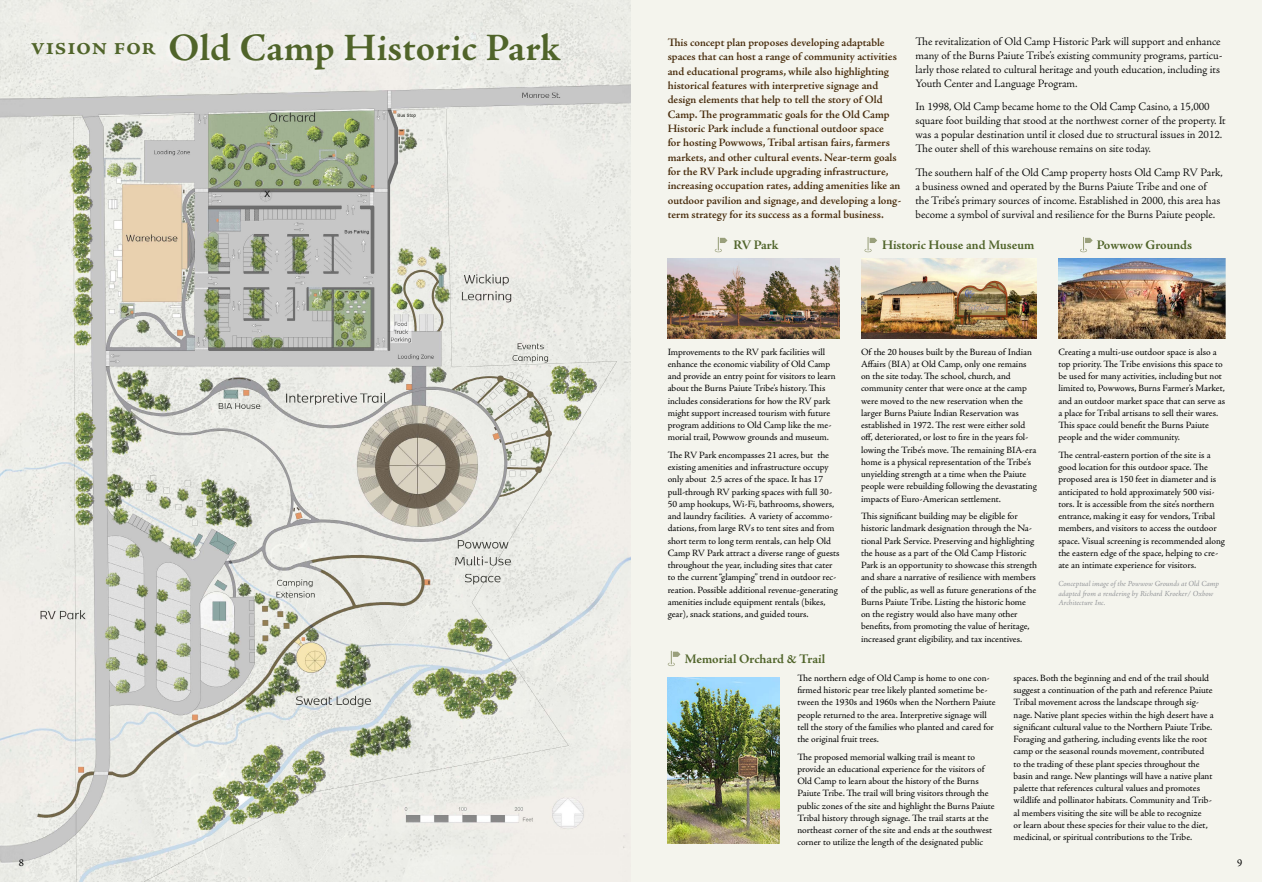
<style>
.page{position:relative;width:1262px;height:882px;background:#f4f4ed}
.page>*{position:absolute;margin:0;border:0;box-sizing:border-box;transform-origin:0 0}
.biggums{font:700 39.02px "Adobe Jenson Pro";letter-spacing:.005em;color:#50642a}
.biggums-2{font:600 26.25px "Adobe Jenson Pro";letter-spacing:.01em;color:#50642a}
.Heading_3{font:700 13.12px "Adobe Jenson Pro";letter-spacing:-.005em;color:#50642a}
.intro_paras{font:300 11.38px/14px "Adobe Jenson Pro";letter-spacing:-.005em;color:#000}
.intro_paras-2{font:600 11.38px/14.3px "Adobe Jenson Pro";letter-spacing:.005em;color:#472b0b}
.t1{font:10.5px "Adobe Jenson Pro";color:#000}
.littley_paragraphs{font:9.62px/12.2px "Adobe Jenson Pro";letter-spacing:-.005em;color:#000}
.t2{font:italic 7.88px/9.5px "Adobe Jenson Pro";letter-spacing:-.005em;color:#939598}
</style>
<div class="page">
<img style="left:0;top:0;width:631px;height:882px">
<div style="left:163px;top:30px;width:401px;height:47px;background:#eeeeea"></div>
<img style="left:668px;top:678px;width:111px;height:166px">
<img style="left:668px;top:258px;width:171px;height:80px">
<svg style="left:715px;top:237px;width:12px;height:15px"></svg>
<img style="left:861px;top:258px;width:176px;height:80px">
<svg style="left:864px;top:237px;width:13px;height:15px"></svg>
<img style="left:1058px;top:258px;width:167px;height:80px">
<svg style="left:1080px;top:237px;width:12px;height:15px"></svg>
<svg style="left:668px;top:651px;width:12px;height:15px"></svg>
<p class="biggums-2" style="left:31px;top:31px;width:127px">vision for</p>
<p class="biggums" style="left:169px;top:25px;width:394px">Old Camp Historic Park</p>
<p class="intro_paras" style="left:915px;top:35px;width:308px">The revitalization of Old Camp Historic Park will support and enhance many of the Burns Paiute Tribe’s existing community programs, particu&shy;larly those related to cultural heritage and youth education, including its Youth Center and Language Program.</p>
<p class="intro_paras" style="left:915px;top:100px;width:312px">In 1998, Old Camp became home to the Old Camp Casino, a 15,000 square foot building that stood at the northwest corner of the property. It was a popular destination until it closed due to structural issues in 2012.<br>The outer shell of this warehouse remains on site today.</p>
<p class="intro_paras" style="left:915px;top:166px;width:309px">The southern half of the Old Camp property hosts Old Camp RV Park, a business owned and operated by the Burns Paiute Tribe and one of<br>the Tribe’s primary sources of income. Established in 2000, this area has become a symbol of survival and resilience for the Burns Paiute people.</p>
<p class="intro_paras-2" style="left:668px;top:35px;width:235px">This concept plan proposes developing adaptable spaces that can host a range of community activities and educational programs, while also highlighting historical features with interpretive signage and design elements that help to tell the story of Old Camp. The programmatic goals for the Old Camp Historic Park include a functional outdoor space<br>for hosting Powwows, Tribal artisan fairs, farmers markets, and other cultural events. Near-term goals for the RV Park include upgrading infrastructure, increasing occupation rates, adding amenities like an outdoor pavilion and signage, and developing a long&shy;term strategy for its success as a formal business.</p>
<p class="Heading_3" style="left:733px;top:238px;width:47px">RV Park</p>
<p class="Heading_3" style="left:882px;top:238px;width:154px">Historic House and Museum</p>
<p class="Heading_3" style="left:1096px;top:238px;width:97px">Powwow Grounds</p>
<p class="littley_paragraphs" style="left:668px;top:346px;width:169px">Improvements to the RV park facilities will enhance the economic viability of Old Camp and provide an entry point for visitors to learn about the Burns Paiute Tribe’s history. This includes considerations for how the RV park might support increased tourism with future program additions to Old Camp like the me&shy;morial trail, Powwow grounds and museum.</p>
<p class="littley_paragraphs" style="left:668px;top:449px;width:173px">The RV Park encompasses 21 acres, but the existing amenities and infrastructure occupy only about 2.5 acres of the space. It has 17 pull-through RV parking spaces with full 30- 50 amp hookups, Wi-Fi, bathrooms, showers, and laundry facilities. A variety of accommo&shy;dations, from large RVs to tent sites and from short term to long term rentals, can help Old Camp RV Park attract a diverse range of guests throughout the year, including sites that cater to the current “glamping” trend in outdoor rec&shy;reation. Possible additional revenue-generating amenities include equipment rentals (bikes, gear), snack stations, and guided tours.</p>
<p class="Heading_3" style="left:685px;top:652px;width:142px">Memorial Orchard &amp; Trail</p>
<p class="littley_paragraphs" style="left:861px;top:346px;width:177px">Of the 20 houses built by the Bureau of Indian Affairs (BIA) at Old Camp, only one remains on the site today. The school, church, and community center that were once at the camp were moved to the new reservation when the larger Burns Paiute Indian Reservation was established in 1972. The rest were either sold off, deteriorated, or lost to fire in the years fol&shy;lowing the Tribe’s move. The remaining BIA-era home is a physical representation of the Tribe’s unyielding strength at a time when the Paiute people were rebuilding following the devastating impacts of Euro-American settlement.</p>
<p class="littley_paragraphs" style="left:861px;top:510px;width:177px">This significant building may be eligible for historic landmark designation through the Na&shy;tional Park Service. Preserving and highlighting the house as a part of the Old Camp Historic Park is an opportunity to showcase this strength and share a narrative of resilience with members of the public, as well as future generations of the Burns Paiute Tribe. Listing the historic home on the registry would also have many other benefits, from promoting the value of heritage, increased grant eligibility, and tax incentives.</p>
<p class="littley_paragraphs" style="left:1058px;top:346px;width:168px">Creating a multi-use outdoor space is also a top priority. The Tribe envisions this space to be used for many activities, including but not limited to, Powwows, Burns Farmer’s Market, and an outdoor market space that can serve as a place for Tribal artisans to sell their wares.<br>This space could benefit the Burns Paiute people and the wider community.</p>
<p class="littley_paragraphs" style="left:1058px;top:449px;width:168px">The central-eastern portion of the site is a good location for this outdoor space. The proposed area is 150 feet in diameter and is anticipated to hold approximately 500 visi&shy;tors. It is accessible from the site’s northern entrance, making it easy for vendors, Tribal members, and visitors to access the outdoor space. Visual screening is recommended along the eastern edge of the space, helping to cre&shy;ate an intimate experience for visitors.</p>
<p class="t2" style="left:1058px;top:580px;width:162px">Conceptual image of the Powwow Grounds at Old Camp adapted from a rendering by Richard Kroeker/ Oxbow<br>Architecture Inc.</p>
<p class="littley_paragraphs" style="left:797px;top:672px;width:200px">The northern edge of Old Camp is home to one con&shy;firmed historic pear tree likely planted sometime be&shy;tween the 1930s and 1960s when the Northern Paiute people returned to the area. Interpretive signage will tell the story of the families who planted and cared for the original fruit trees.</p>
<p class="littley_paragraphs" style="left:797px;top:751px;width:199px">The proposed memorial walking trail is meant to provide an educational experience for the visitors of Old Camp to learn about the history of the Burns Paiute Tribe. The trail will bring visitors through the public zones of the site and highlight the Burns Paiute Tribal history through signage. The trail starts at the northeast corner of the site and ends at the southwest corner to utilize the length of the designated public</p>
<p class="littley_paragraphs" style="left:1013px;top:672px;width:202px">spaces. Both the beginning and end of the trail should suggest a continuation of the path and reference Paiute Tribal movement across the landscape through sig&shy;nage. Native plant species within the high desert have a significant cultural value to the Northern Paiute Tribe.<br>Foraging and gathering, including events like the root camp or the seasonal rounds movement, contributed to the trading of these plant species throughout the basin and range. New plantings will have a native plant palette that references cultural values and promotes wildlife and pollinator habitats. Community and Trib&shy;al members visiting the site will be able to recognize<br>or learn about these species for their value to the diet, medicinal, or spiritual contributions to the Tribe.</p>
<p class="t1" style="left:19px;top:857px;width:7px">8</p>
<p class="t1" style="left:1237px;top:857px;width:7px">9</p>
</div>
